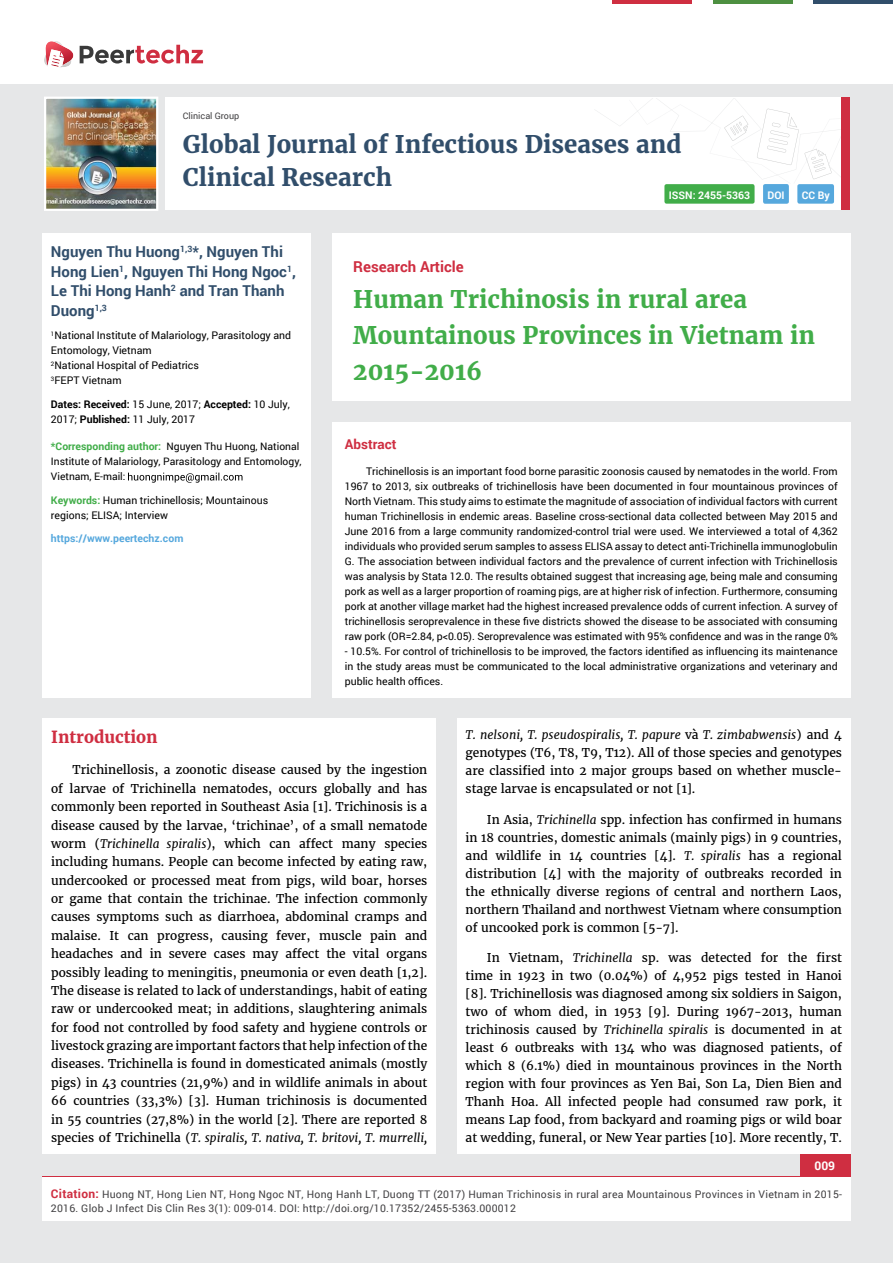
<style>
.page{position:relative;width:893px;height:1263px;background:#e6e7e8}
.page>*{position:absolute;margin:0;border:0;box-sizing:border-box;transform-origin:0 0}
.t1{font:700 24px/36px "Merriweather";color:#41ad49}
.t2{font:700 24px/33px "Merriweather";color:#314e6b}
.t3{font:700 16.5px "Merriweather";color:#cf2e41}
.t4{font:700 15px/19.5px "Roboto";color:#314e6b}
.t5{font:700 15px "Roboto";color:#cf2e41}
.t6{font:700 13.5px "Roboto";color:#cf2e41}
.t7{font:12px/18.3px "Merriweather";color:#000;text-align:justify}
.t8{font:700 12px "Roboto";color:#fff}
.t9{font:10.5px/15px "Roboto";color:#000}
.t10{font:10.5px/13.5px "Roboto";letter-spacing:.02em;color:#414042}
.t11{font:700 10.5px "Roboto";color:#56a8dd}
.t12{font:700 10.5px "Roboto";color:#fff}
.t13{font:10.35px/15px "Roboto";color:#000}
.t14{font:9px "Roboto";color:#414042}
.s1{font-weight:700}
.s2{font-weight:700;font-size:10.5px;color:#41ad49}
.s3{font-weight:700;color:#41ad49}
.s4{font-style:italic}
.s5{font-weight:700;font-size:12px;color:#cf2e41}
</style>
<div class="page">
<div style="left:165px;top:98px;width:684px;height:112px;background:#fff"></div>
<svg style="left:597px;top:99px;width:244px;height:81px"></svg>
<div style="left:841px;top:98px;width:8px;height:112px;background:#cf2e41"></div>
<img style="left:44px;top:97px;width:114px;height:114px">
<div style="left:0;top:0;width:893px;height:83px;background:#fff"></div>
<svg style="left:44px;top:41px;width:159px;height:27px"></svg>
<div style="left:664px;top:184px;width:90px;height:20px;background:#41ad49;border-radius:2px"></div>
<div style="left:763px;top:184px;width:26px;height:20px;background:#56a8dd;border-radius:2px"></div>
<div style="left:797px;top:184px;width:37px;height:20px;background:#56a8dd;border-radius:2px"></div>
<hr style="left:713px;top:0;width:79px;height:3px;background:#4d9041">
<hr style="left:612px;top:0;width:80px;height:3px;background:#cf2e41">
<hr style="left:813px;top:0;width:80px;height:3px;background:#314e6b">
<div style="left:800px;top:1154px;width:50px;height:52px;background:#cf2e41"></div>
<div style="left:42px;top:1177px;width:808px;height:43px;background:#fff"></div>
<div style="left:332px;top:422px;width:518px;height:275px;background:#fff"></div>
<div style="left:332px;top:233px;width:518px;height:168px;background:#fff"></div>
<div style="left:42px;top:233px;width:269px;height:464px;background:#fff"></div>
<svg style="left:128px;top:473px;width:114px;height:10px"></svg>
<div style="left:43px;top:719px;width:393px;height:435px;background:#fff"></div>
<div style="left:457px;top:719px;width:393px;height:435px;background:#fff"></div>
<p class="t14" style="left:183px;top:110px;width:58px">Clinical Group</p>
<h1 class="t2" style="left:183px;top:128px;width:500px">Global Journal of Infectious Diseases and<br>Clinical Research</h1>
<p class="t12" style="left:669px;top:188px;width:83px">ISSN: 2455-5363</p>
<p class="t12" style="left:767px;top:188px;width:19px">DOI</p>
<p class="t12" style="left:802px;top:188px;width:29px">CC By</p>
<p class="t4" style="left:51px;top:242px;width:246px">Nguyen Thu Huong<sup>1,3</sup>*, Nguyen Thi<br>Hong Lien<sup>1</sup>, Nguyen Thi Hong Ngoc<sup>1</sup>,<br>Le Thi Hong Hanh<sup>2</sup> and Tran Thanh<br>Duong<sup>1,3</sup></p>
<p class="t9" style="left:51px;top:328px;width:242px"><sup>1</sup>National Institute of Malariology, Parasitology and<br>Entomology, Vietnam<br><sup>2</sup>National Hospital of Pediatrics<br><sup>3</sup>FEPT Vietnam</p>
<p class="t9" style="left:51px;top:396px;width:240px"><span class="s1">Dates: Received:</span> 15 June, 2017; <span class="s1">Accepted:</span> 10 July,<br>2017; <span class="s1">Published:</span> 11 July, 2017</p>
<p class="t13" style="left:51px;top:439px;width:252px"><span class="s2">*Corresponding author:</span> Nguyen Thu Huong, National<br>Institute of Malariology, Parasitology and Entomology,<br>Vietnam, E-mail:</p>
<p class="t9" style="left:51px;top:492px;width:219px"><span class="s3">Keywords:</span> Human trichinellosis; Mountainous regions; ELISA; Interview</p>
<p class="t11" style="left:51px;top:531px;width:134px">https://www.peertechz.com</p>
<p class="t5" style="left:353px;top:256px;width:112px">Research Article</p>
<h1 class="t1" style="left:353px;top:281px;width:463px">Human Trichinosis in rural area<br>Mountainous Provinces in Vietnam in<br>2015-2016</h1>
<p class="t6" style="left:345px;top:435px;width:53px">Abstract</p>
<p class="t9" style="left:345px;top:463px;width:494px;text-align:justify;text-indent:21px">Trichinellosis is an important food borne parasitic zoonosis caused by nematodes in the world. From 1967 to 2013, six outbreaks of trichinellosis have been documented in four mountainous provinces of North Vietnam. This study aims to estimate the magnitude of association of individual factors with current human Trichinellosis in endemic areas. Baseline cross-sectional data collected between May 2015 and June 2016 from a large community randomized-control trial were used. We interviewed a total of 4,362 individuals who provided serum samples to assess ELISA assay to detect anti-Trichinella immunoglobulin G. The association between individual factors and the prevalence of current infection with Trichinellosis was analysis by Stata 12.0. The results obtained suggest that increasing age, being male and consuming pork as well as a larger proportion of roaming pigs, are at higher risk of infection. Furthermore, consuming pork at another village market had the highest increased prevalence odds of current infection. A survey of trichinellosis seroprevalence in these five districts showed the disease to be associated with consuming raw pork (OR=2.84, p&lt;0.05). Seroprevalence was estimated with 95% confidence and was in the range 0%</p>
<p class="t9" style="left:345px;top:643px;width:494px;text-align:justify">- 10.5%. For control of trichinellosis to be improved, the factors identified as influencing its maintenance in the study areas must be communicated to the local administrative organizations and veterinary and public health offices.</p>
<h2 class="t3" style="left:51px;top:727px;width:108px">Introduction</h2>
<p class="t7" style="left:51px;top:761px;width:378px;text-indent:21px">Trichinellosis, a zoonotic disease caused by the ingestion of larvae of Trichinella nematodes, occurs globally and has commonly been reported in Southeast Asia [1]. Trichinosis is a disease caused by the larvae, ‘trichinae’, of a small nematode worm (<span class="s4">Trichinella spiralis</span>), which can affect many species including humans. People can become infected by eating raw, undercooked or processed meat from pigs, wild boar, horses or game that contain the trichinae. The infection commonly causes symptoms such as diarrhoea, abdominal cramps and malaise. It can progress, causing fever, muscle pain and headaches and in severe cases may affect the vital organs possibly leading to meningitis, pneumonia or even death [1,2].<br>The disease is related to lack of understandings, habit of eating raw or undercooked meat; in additions, slaughtering animals for food not controlled by food safety and hygiene controls or livestock grazing are important factors that help infection of the diseases. Trichinella is found in domesticated animals (mostly pigs) in 43 countries (21,9%) and in wildlife animals in about 66 countries (33,3%) [3]. Human trichinosis is documented in 55 countries (27,8%) in the world [2]. There are reported 8 species of Trichinella (<span class="s4">T. spiralis, T. nativa, T. britovi, T. murrelli,</span></p>
<p class="t7" style="left:466px;top:726px;width:378px"><span class="s4">T. nelsoni, T. pseudospiralis, T. papure</span> và <span class="s4">T. zimbabwensis</span>) and 4 genotypes (T6, T8, T9, T12). All of those species and genotypes are classified into 2 major groups based on whether muscle&shy;stage larvae is encapsulated or not [1].</p>
<p class="t7" style="left:466px;top:810px;width:378px;text-indent:21px">In Asia, <span class="s4">Trichinella</span> spp. infection has confirmed in humans in 18 countries, domestic animals (mainly pigs) in 9 countries, and wildlife in 14 countries [4]. <span class="s4">T. spiralis</span> has a regional distribution [4] with the majority of outbreaks recorded in the ethnically diverse regions of central and northern Laos, northern Thailand and northwest Vietnam where consumption of uncooked pork is common [5-7].</p>
<p class="t7" style="left:466px;top:949px;width:378px;text-indent:21px">In Vietnam, <span class="s4">Trichinella</span> sp. was detected for the first time in 1923 in two (0.04%) of 4,952 pigs tested in Hanoi [8]. Trichinellosis was diagnosed among six soldiers in Saigon, two of whom died, in 1953 [9]. During 1967-2013, human trichinosis caused by <span class="s4">Trichinella spiralis</span> is documented in at least 6 outbreaks with 134 who was diagnosed patients, of which 8 (6.1%) died in mountainous provinces in the North region with four provinces as Yen Bai, Son La, Dien Bien and Thanh Hoa. All infected people had consumed raw pork, it means Lap food, from backyard and roaming pigs or wild boar at wedding, funeral, or New Year parties [10]. More recently, T.</p>
<p class="t8" style="left:814px;top:1158px;width:22px">009</p>
<p class="t10" style="left:51px;top:1188px;width:792px"><span class="s5">Citation:</span> Huong NT, Hong Lien NT, Hong Ngoc NT, Hong Hanh LT, Duong TT (2017) Human Trichinosis in rural area Mountainous Provinces in Vietnam in 2015-<br>2016. Glob J Infect Dis Clin Res 3(1): 009-014. DOI: http://doi.org/10.17352/2455-5363.000012</p>
</div>
